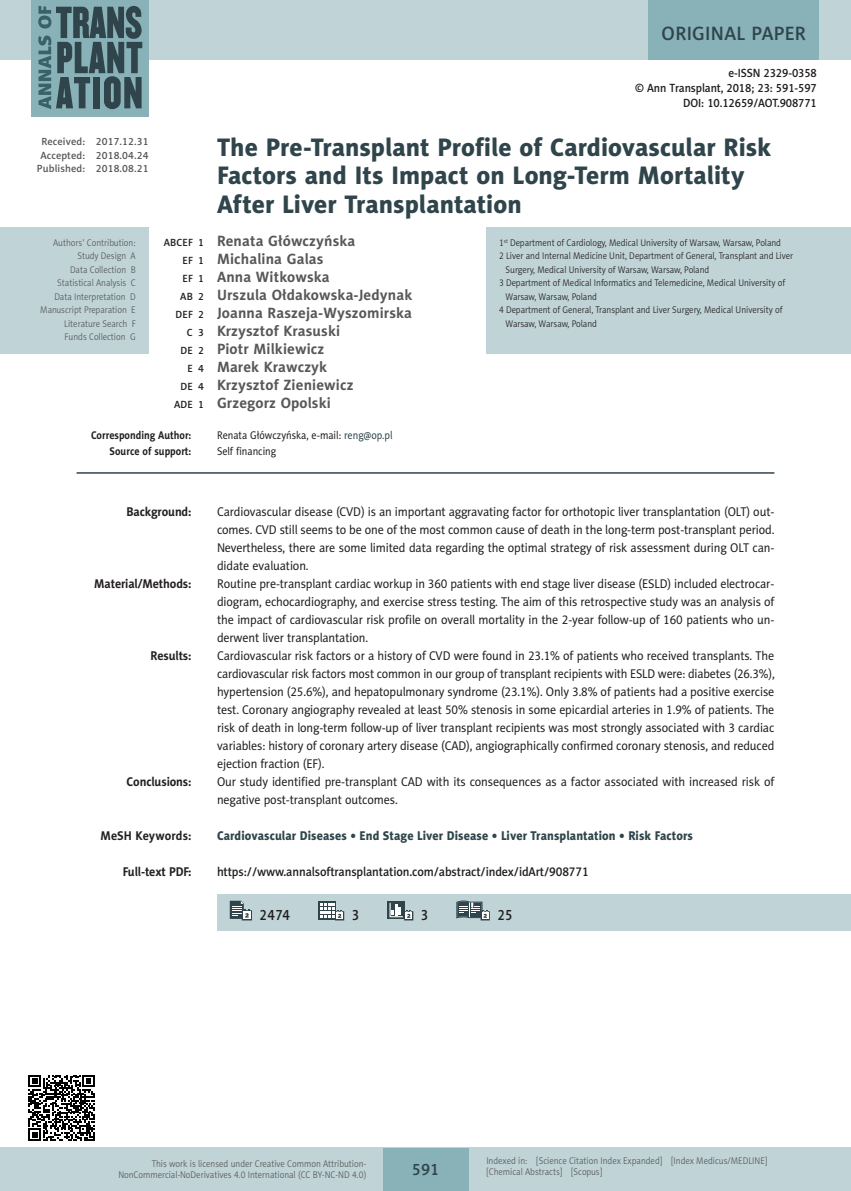
<style>
.page{position:relative;width:851px;height:1191px;background:#fff}
.page>*{position:absolute;margin:0;border:0;box-sizing:border-box;transform-origin:0 0}
.AT_Tytul{font:25.5px/28.5px "Naomi Sans EFN Heavy";color:#2f454b}
.t1{font:19.5px "Naomi Sans EFN Medium";letter-spacing:.015em;color:#2f454b}
.t2{font:16.5px "Naomi Sans EFN Medium";color:#2f454b}
.AT_Autorzy{font:700 15px "Naomi Sans EFN";letter-spacing:.01em;color:#57585a}
.AT_dane{font:15px "Naomi Sans EFN Medium";letter-spacing:.03em;color:#231f20;scale:.9 1}
.AT_Summary_body{font:12.75px/18px "Naomi Sans EFN";letter-spacing:-.01em;color:#231f20;text-align:justify;scale:.95 1}
.AT_keywords{font:12.75px "Naomi Sans EFN Heavy";letter-spacing:.005em;color:#2f454b;scale:.95 1}
.AT_full_text_pdf{font:12.75px "Naomi Sans EFN Medium";letter-spacing:-.01em;color:#231f20;scale:.95 1}
.AT_Summary_body-2{font:700 12.75px "Naomi Sans EFN";letter-spacing:-.01em;color:#231f20;scale:.95 1}
.AT_keywords-2{font:700 12.75px "Naomi Sans EFN";letter-spacing:.005em;color:#231f20;scale:.95 1}
.AT_full_text_pdf-2{font:700 12.75px "Naomi Sans EFN";letter-spacing:-.01em;color:#231f20;scale:.95 1}
.AT_full_text_pdf-3{font:12px "Naomi Sans EFN Medium";letter-spacing:-.01em;color:#231f20;scale:.95 1}
.AT_Adres{font:11.25px "Naomi Sans EFN";color:#231f20;scale:.9 1}
.AT_Adres-2{font:700 11.25px "Naomi Sans EFN";color:#231f20;scale:.9 1}
.AT_Support{font:700 11.25px "Naomi Sans EFN";color:#231f20;scale:.9 1}
.AT_Support-2{font:11.25px "Naomi Sans EFN";color:#231f20;scale:.9 1}
.t3{font:10.5px "Naomi Sans EFN Medium";letter-spacing:.01em;color:#57585a}
.AT_Afiliacja{font:9.75px/13.5px "Naomi Sans EFN Light";color:#231f20;scale:.9 1}
.t4{font:9.75px/11.2px "Naomi Sans EFN Light";color:#57585a;scale:.9 1}
.s1{font-family:"Naomi Sans EFN Medium";font-weight:400;font-size:10.5px;color:#231f20}
.s2{color:#2f454b}
</style>
<div class="page">
<hr style="left:77px;top:472px;width:697px;height:2px;background:#2f454b">
<div style="left:0;top:228px;width:148px;height:126px;background:#c0d3d7"></div>
<div style="left:486px;top:228px;width:364px;height:126px;background:#c0d3d7"></div>
<div style="left:217px;top:894px;width:633px;height:36px;background:#c0d3d7"></div>
<svg style="left:230px;top:900px;width:22px;height:20px"></svg>
<div style="left:318px;top:901px;width:17px;height:18px;background:#2f454b"></div>
<svg style="left:320px;top:902px;width:24px;height:18px"></svg>
<div style="left:387px;top:901px;width:18px;height:18px;background:#2f454b"></div>
<svg style="left:389px;top:903px;width:24px;height:17px"></svg>
<svg style="left:456px;top:900px;width:33px;height:20px"></svg>
<svg style="left:28px;top:1075px;width:67px;height:66px"></svg>
<div style="left:0;top:1148px;width:850px;height:43px;background:#c0d3d7"></div>
<div style="left:383px;top:1147px;width:85px;height:43px;background:#89b1b8"></div>
<div style="left:0;top:0;width:850px;height:60px;background:#c0d3d7"></div>
<div style="left:648px;top:0;width:171px;height:60px;background:#89b1b8"></div>
<div style="left:32px;top:0;width:117px;height:117px;background:#89b1b8"></div>
<svg style="left:38px;top:6px;width:104px;height:103px"></svg>
<h2 class="t1" style="left:661px;top:22px;width:146px">ORIGINAL PAPER</h2>
<p class="AT_full_text_pdf-3" style="left:728px;top:66px;width:95px">e-ISSN 2329-0358</p>
<p class="AT_full_text_pdf-3" style="left:635px;top:81px;width:193px">© Ann Transplant, 2018; 23: 591-597</p>
<p class="AT_full_text_pdf-3" style="left:683px;top:96px;width:142px">DOI: 10.12659/AOT.908771</p>
<p class="AT_Tytul" style="left:217px;top:132px;width:555px">The Pre-Transplant Profile of Cardiovascular Risk<br>Factors and Its Impact on Long-Term Mortality<br>After Liver Transplantation</p>
<p class="AT_Autorzy" style="left:164px;top:232px;width:193px"><span class="s1">ABCEF 1</span> Renata Główczyńska</p>
<p class="AT_Autorzy" style="left:182px;top:250px;width:142px"><span class="s1">EF 1</span> Michalina Galas</p>
<p class="AT_Autorzy" style="left:182px;top:268px;width:149px"><span class="s1">EF 1</span> Anna Witkowska</p>
<p class="AT_Autorzy" style="left:180px;top:286px;width:233px"><span class="s1">AB 2</span> Urszula Ołdakowska-Jedynak</p>
<p class="AT_Autorzy" style="left:176px;top:304px;width:238px"><span class="s1">DEF 2</span> Joanna Raszeja-Wyszomirska</p>
<p class="AT_Autorzy" style="left:187px;top:322px;width:155px"><span class="s1">C 3</span> Krzysztof Krasuski</p>
<p class="AT_Autorzy" style="left:180px;top:340px;width:145px"><span class="s1">DE 2</span> Piotr Milkiewicz</p>
<p class="AT_Autorzy" style="left:187px;top:358px;width:141px"><span class="s1">E 4</span> Marek Krawczyk</p>
<p class="AT_Autorzy" style="left:180px;top:376px;width:174px"><span class="s1">DE 4</span> Krzysztof Zieniewicz</p>
<p class="AT_Autorzy" style="left:174px;top:394px;width:158px"><span class="s1">ADE 1</span> Grzegorz Opolski</p>
<p class="AT_Adres-2" style="left:91px;top:429px;width:113px">Corresponding Author:</p>
<p class="AT_Adres" style="left:217px;top:429px;width:196px">Renata Główczyńska, e-mail: <span class="s2">reng@op.pl</span></p>
<p class="AT_Support" style="left:110px;top:445px;width:92px">Source of support:</p>
<p class="AT_Support-2" style="left:217px;top:445px;width:67px">Self financing</p>
<p class="t3" style="left:41px;top:136px;width:109px">Received: 2017.12.31</p>
<p class="t3" style="left:40px;top:149px;width:110px">Accepted: 2018.04.24</p>
<p class="t3" style="left:37px;top:163px;width:113px">Published: 2018.08.21</p>
<p class="t4" style="left:53px;top:237px;width:93px">Authors’ Contribution:</p>
<p class="t4" style="left:77px;top:250px;width:66px">Study Design A</p>
<p class="t4" style="left:70px;top:264px;width:74px">Data Collection B</p>
<p class="t4" style="left:57px;top:277px;width:89px">Statistical Analysis C</p>
<p class="t4" style="left:54px;top:291px;width:92px">Data Interpretation D</p>
<p class="t4" style="left:40px;top:304px;width:107px">Manuscript Preparation E</p>
<p class="t4" style="left:64px;top:318px;width:81px">Literature Search F</p>
<p class="t4" style="left:65px;top:331px;width:80px">Funds Collection G</p>
<p class="AT_Afiliacja" style="left:499px;top:236px;width:315px">1<sup>st</sup> Department of Cardiology, Medical University of Warsaw, Warsaw, Poland</p>
<p class="AT_Afiliacja" style="left:505px;top:249px;width:321px;text-indent:-6px">2 Liver and Internal Medicine Unit, Department of General, Transplant and Liver<br>Surgery, Medical University of Warsaw, Warsaw, Poland</p>
<p class="AT_Afiliacja" style="left:505px;top:276px;width:312px;text-indent:-6px">3 Department of Medical Informatics and Telemedicine, Medical University of<br>Warsaw, Warsaw, Poland</p>
<p class="AT_Afiliacja" style="left:505px;top:303px;width:309px;text-indent:-6px">4 Department of General, Transplant and Liver Surgery, Medical University of<br>Warsaw, Warsaw, Poland</p>
<p class="AT_Summary_body-2" style="left:126px;top:504px;width:70px">Background:</p>
<p class="AT_Summary_body" style="left:217px;top:503px;width:588px">Cardiovascular disease (CVD) is an important aggravating factor for orthotopic liver transplantation (OLT) out&shy;comes. CVD still seems to be one of the most common cause of death in the long-term post-transplant period.<br>Nevertheless, there are some limited data regarding the optimal strategy of risk assessment during OLT can&shy;didate evaluation.</p>
<p class="AT_Summary_body-2" style="left:94px;top:576px;width:104px">Material/Methods:</p>
<p class="AT_Summary_body" style="left:217px;top:575px;width:588px">Routine pre-transplant cardiac workup in 360 patients with end stage liver disease (ESLD) included electrocar&shy;diogram, echocardiography, and exercise stress testing. The aim of this retrospective study was an analysis of the impact of cardiovascular risk profile on overall mortality in the 2-year follow-up of 160 patients who un&shy;derwent liver transplantation.</p>
<p class="AT_Summary_body-2" style="left:150px;top:648px;width:45px">Results:</p>
<p class="AT_Summary_body" style="left:217px;top:647px;width:588px">Cardiovascular risk factors or a history of CVD were found in 23.1% of patients who received transplants. The cardiovascular risk factors most common in our group of transplant recipients with ESLD were: diabetes (26.3%), hypertension (25.6%), and hepatopulmonary syndrome (23.1%). Only 3.8% of patients had a positive exercise test. Coronary angiography revealed at least 50% stenosis in some epicardial arteries in 1.9% of patients. The risk of death in long-term follow-up of liver transplant recipients was most strongly associated with 3 cardiac variables: history of coronary artery disease (CAD), angiographically confirmed coronary stenosis, and reduced ejection fraction (EF).</p>
<p class="AT_Summary_body-2" style="left:127px;top:774px;width:70px">Conclusions:</p>
<p class="AT_Summary_body" style="left:217px;top:773px;width:588px">Our study identified pre-transplant CAD with its consequences as a factor associated with increased risk of negative post-transplant outcomes.</p>
<p class="AT_keywords-2" style="left:100px;top:828px;width:97px">MeSH Keywords:</p>
<p class="AT_keywords" style="left:217px;top:828px;width:502px">Cardiovascular Diseases • End Stage Liver Disease • Liver Transplantation • Risk Factors</p>
<p class="AT_full_text_pdf-2" style="left:123px;top:864px;width:74px">Full-text PDF:</p>
<p class="AT_full_text_pdf" style="left:217px;top:864px;width:393px">https://www.annalsoftransplantation.com/abstract/index/idArt/908771</p>
<p class="AT_dane" style="left:259px;top:906px;width:35px">2474</p>
<p class="AT_dane" style="left:352px;top:906px;width:10px">3</p>
<p class="AT_dane" style="left:421px;top:906px;width:10px">3</p>
<p class="AT_dane" style="left:497px;top:906px;width:19px">25</p>
<p class="t4" style="left:118px;top:1158px;width:277px;text-align:right">This work is licensed under Creative Common Attribution-<br>NonCommercial-NoDerivatives 4.0 International (CC BY-NC-ND 4.0)</p>
<p class="t2" style="left:412px;top:1160px;width:29px">591</p>
<p class="t4" style="left:486px;top:1155px;width:313px">Indexed in: [Science Citation Index Expanded] [Index Medicus/MEDLINE] [Chemical Abstracts] [Scopus]</p>
</div>
